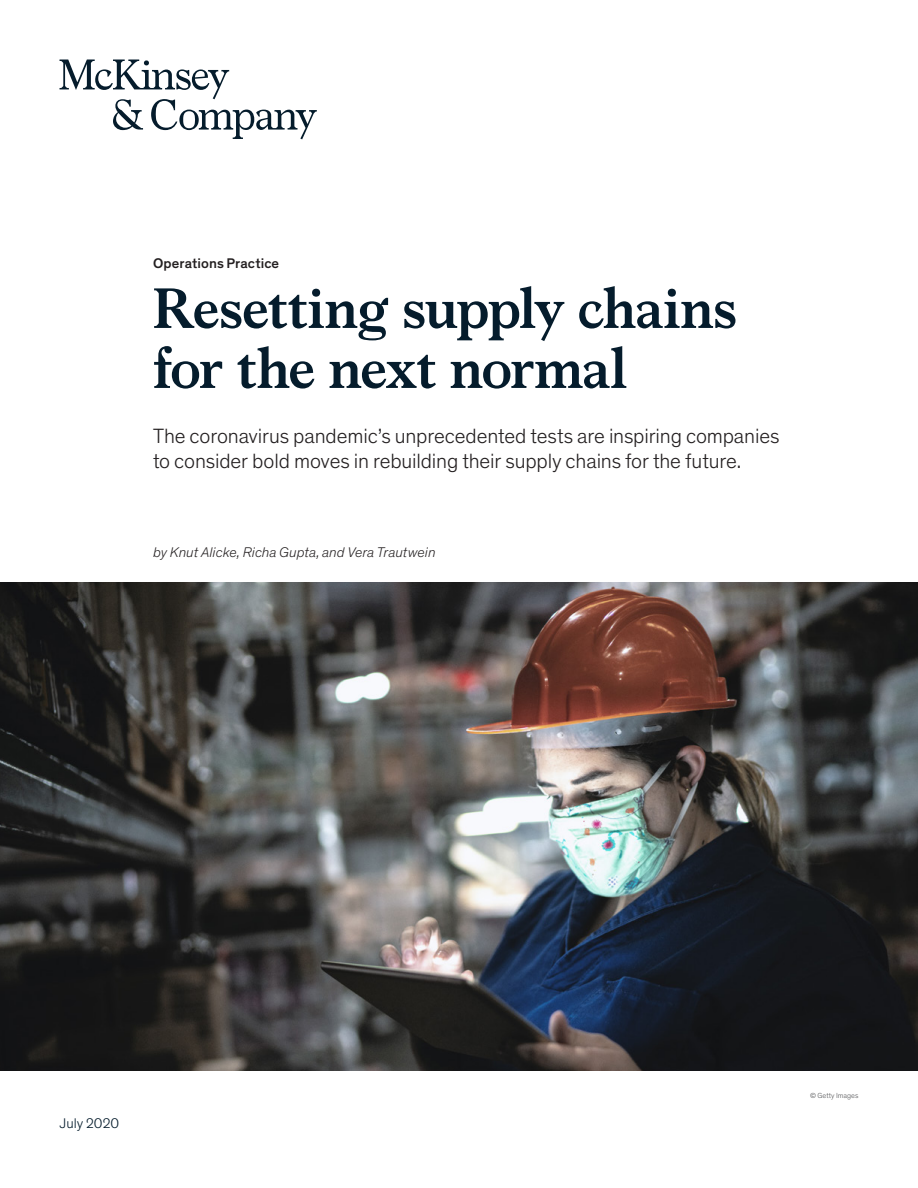
<style>
.page{position:relative;width:918px;height:1188px;background:#fff}
.page>*{position:absolute;margin:0;border:0;box-sizing:border-box;transform-origin:0 0}
.Title_of_article-dee{font:700 57px/60px "Bower";letter-spacing:-.015em;color:#051c2c}
.Standfirst-Dek_Thein{font:300 21px/25.5px "Theinhardt Pan";letter-spacing:-.005em;color:#231f20}
.Author_byline{font:italic 300 14.25px "Theinhardt Pan";letter-spacing:.005em;color:#231f20}
.Eyebrow{font:500 14.25px "Theinhardt Pan";letter-spacing:.005em;color:#231f20}
.Cover_date_-_Deep_bl{font:300 14.25px "Theinhardt Pan";letter-spacing:.005em;color:#051c2c}
.Art_Photo_credit{font:300 7.5px "Theinhardt Pan";color:#57585a}
</style>
<div class="page">
<img style="left:0;top:582px;width:918px;height:488px">
<svg style="left:60px;top:60px;width:257px;height:79px"></svg>
<p class="Eyebrow" style="left:153px;top:253px;width:128px">Operations Practice</p>
<p class="Title_of_article-dee" style="left:153px;top:274px;width:585px">Resetting supply chains for the next normal</p>
<p class="Standfirst-Dek_Thein" style="left:153px;top:422px;width:628px">The coronavirus pandemic’s unprecedented tests are inspiring companies to consider bold moves in rebuilding their supply chains for the future.</p>
<p class="Author_byline" style="left:153px;top:542px;width:284px">by Knut Alicke, Richa Gupta, and Vera Trautwein</p>
<p class="Cover_date_-_Deep_bl" style="left:60px;top:1114px;width:61px">July 2020</p>
<p class="Art_Photo_credit" style="left:810px;top:1090px;width:50px">© Getty Images</p>
</div>
